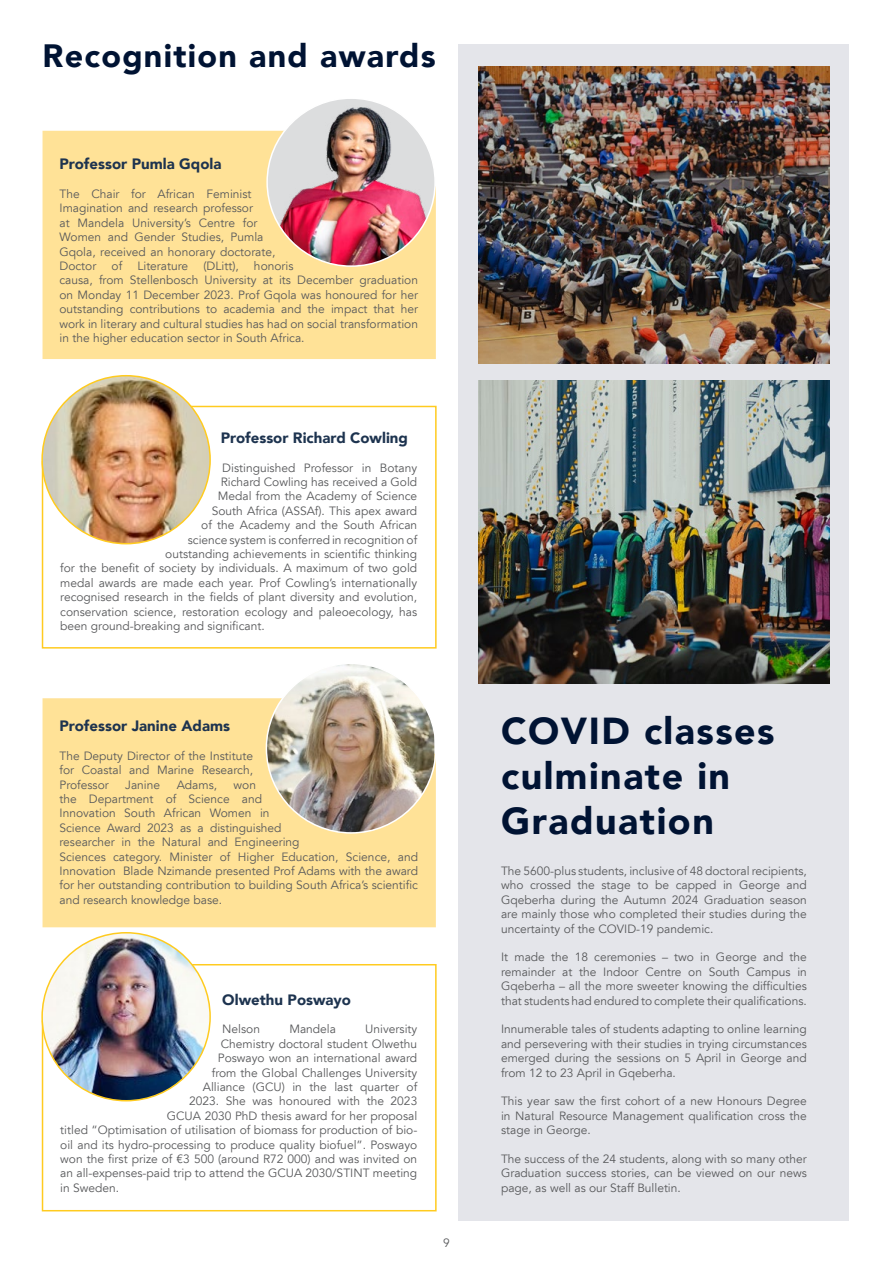
<style>
.page{position:relative;width:893px;height:1263px;background:#fff}
.page>*{position:absolute;margin:0;border:0;box-sizing:border-box;transform-origin:0 0}
.t1{font:900 37.5px/45px "Avenir LT";letter-spacing:.04em;color:#001333}
.t2{font:900 32.25px "Avenir LT";letter-spacing:.04em;color:#001333}
.t3{font:900 15px "Avenir LT";color:#1d334f}
.t4{font:12px/14.4px "Avenir LT";color:#58595b;text-align:justify}
</style>
<div class="page">
<div style="left:459px;top:44px;width:390px;height:1176px;background:#e4e5ea"></div>
<svg style="left:41px;top:405px;width:396px;height:244px"></svg>
<svg style="left:41px;top:963px;width:396px;height:249px"></svg>
<div style="left:43px;top:131px;width:393px;height:228px;background:#ffe297"></div>
<div style="left:43px;top:698px;width:393px;height:229px;background:#ffe297"></div>
<img style="left:266px;top:666px;width:168px;height:167px">
<img style="left:267px;top:105px;width:168px;height:161px">
<img style="left:42px;top:376px;width:168px;height:168px;border-radius:84px">
<img style="left:42px;top:933px;width:168px;height:168px;border-radius:84px">
<img style="left:479px;top:67px;width:350px;height:297px">
<img style="left:479px;top:381px;width:350px;height:303px">
<h2 class="t2" style="left:43px;top:36px;width:395px">Recognition and awards</h2>
<p class="t3" style="left:60px;top:155px;width:163px">Professor Pumla Gqola</p>
<p class="t4" style="left:60px;top:187px;width:218px;text-align:left">The Chair for African Feminist<br>Imagination and research professor<br>at Mandela University’s Centre for<br>Women and Gender Studies, Pumla<br>Gqola, received an honorary doctorate,<br>Doctor</p>
<p class="t4" style="left:112px;top:259px;width:12px">of</p>
<p class="t4" style="left:137px;top:259px;width:52px">Literature</p>
<p class="t4" style="left:203px;top:259px;width:37px">(DLitt),</p>
<p class="t4" style="left:60px;top:259px;width:360px;text-align:left;text-indent:194px">honoris<br>causa, from Stellenbosch University at its December graduation on Monday 11 December 2023. Prof Gqola was honoured for her outstanding contributions to academia and the impact that her work in literary and cultural studies has had on social transformation in the higher education sector in South Africa.</p>
<p class="t3" style="left:221px;top:429px;width:189px">Professor Richard Cowling</p>
<p class="t4" style="left:222px;top:461px;width:197px">Distinguished Professor in Botany</p>
<p class="t4" style="left:221px;top:475px;width:198px">Richard Cowling has received a Gold</p>
<p class="t4" style="left:218px;top:489px;width:201px">Medal from the Academy of Science</p>
<p class="t4" style="left:212px;top:504px;width:207px">South Africa (ASSAf). This apex award</p>
<p class="t4" style="left:201px;top:518px;width:218px">of the Academy and the South African</p>
<p class="t4" style="left:188px;top:533px;width:231px">science system is conferred in recognition of</p>
<p class="t4" style="left:165px;top:547px;width:253px">outstanding achievements in scientific thinking</p>
<p class="t4" style="left:60px;top:561px;width:358px">for the benefit of society by individuals. A maximum of two gold</p>
<p class="t4" style="left:60px;top:576px;width:358px">medal awards are made each year. Prof Cowling’s internationally</p>
<p class="t4" style="left:60px;top:590px;width:359px">recognised research in the fields of plant diversity and evolution,</p>
<p class="t4" style="left:60px;top:605px;width:358px">conservation science, restoration ecology and paleoecology, has</p>
<p class="t4" style="left:60px;top:619px;width:206px">been ground-breaking and significant.</p>
<p class="t3" style="left:60px;top:717px;width:172px">Professor Janine Adams</p>
<p class="t4" style="left:60px;top:749px;width:195px">The Deputy Director of the Institute for Coastal and Marine Research, Professor</p>
<p class="t4" style="left:125px;top:777px;width:36px">Janine</p>
<p class="t4" style="left:177px;top:777px;width:42px">Adams,</p>
<p class="t4" style="left:60px;top:777px;width:360px;text-align:left;text-indent:174px">won<br>the Department of Science and<br>Innovation South African Women in<br>Science Award 2023 as a distinguished<br>researcher in the Natural and Engineering<br>Sciences category. Minister of Higher Education, Science, and Innovation Blade Nzimande presented Prof Adams with the award for her outstanding contribution to building South Africa’s scientific and research knowledge base.</p>
<p class="t3" style="left:222px;top:990px;width:130px">Olwethu Poswayo</p>
<p class="t4" style="left:222px;top:1022px;width:39px">Nelson</p>
<p class="t4" style="left:289px;top:1022px;width:48px">Mandela</p>
<p class="t4" style="left:365px;top:1022px;width:53px">University</p>
<p class="t4" style="left:221px;top:1037px;width:198px">Chemistry doctoral student Olwethu</p>
<p class="t4" style="left:218px;top:1051px;width:201px">Poswayo won an international award</p>
<p class="t4" style="left:212px;top:1065px;width:207px">from the Global Challenges University</p>
<p class="t4" style="left:203px;top:1080px;width:216px">Alliance (GCU) in the last quarter of</p>
<p class="t4" style="left:189px;top:1094px;width:230px">2023. She was honoured with the 2023</p>
<p class="t4" style="left:167px;top:1109px;width:252px">GCUA 2030 PhD thesis award for her proposal</p>
<p class="t4" style="left:60px;top:1123px;width:359px">titled “Optimisation of utilisation of biomass for production of bio-</p>
<p class="t4" style="left:60px;top:1137px;width:359px">oil and its hydro-processing to produce quality biofuel”. Poswayo</p>
<p class="t4" style="left:60px;top:1152px;width:358px">won the first prize of €3 500 (around R72 000) and was invited on</p>
<p class="t4" style="left:60px;top:1166px;width:358px">an all-expenses-paid trip to attend the GCUA 2030/STINT meeting</p>
<p class="t4" style="left:60px;top:1181px;width:60px">in Sweden.</p>
<p class="t4" style="left:443px;top:1236px;width:8px">9</p>
<h1 class="t1" style="left:501px;top:708px;width:275px">COVID classes culminate in<br>Graduation</h1>
<p class="t4" style="left:501px;top:864px;width:307px">The 5600-plus students, inclusive of 48 doctoral recipients, who crossed the stage to be capped in George and Gqeberha during the Autumn 2024 Graduation season are mainly those who completed their studies during the uncertainty of the COVID-19 pandemic.</p>
<p class="t4" style="left:501px;top:950px;width:307px">It made the 18 ceremonies – two in George and the remainder at the Indoor Centre on South Campus in Gqeberha – all the more sweeter knowing the difficulties that students had endured to complete their qualifications.</p>
<p class="t4" style="left:501px;top:1022px;width:307px">Innumerable tales of students adapting to online learning and persevering with their studies in trying circumstances emerged during the sessions on 5 April in George and from 12 to 23 April in Gqeberha.</p>
<p class="t4" style="left:501px;top:1094px;width:307px">This year saw the first cohort of a new Honours Degree in Natural Resource Management qualification cross the stage in George.</p>
<p class="t4" style="left:501px;top:1152px;width:307px">The success of the 24 students, along with so many other Graduation success stories, can be viewed on our news page, as well as our Staff Bulletin.</p>
</div>
